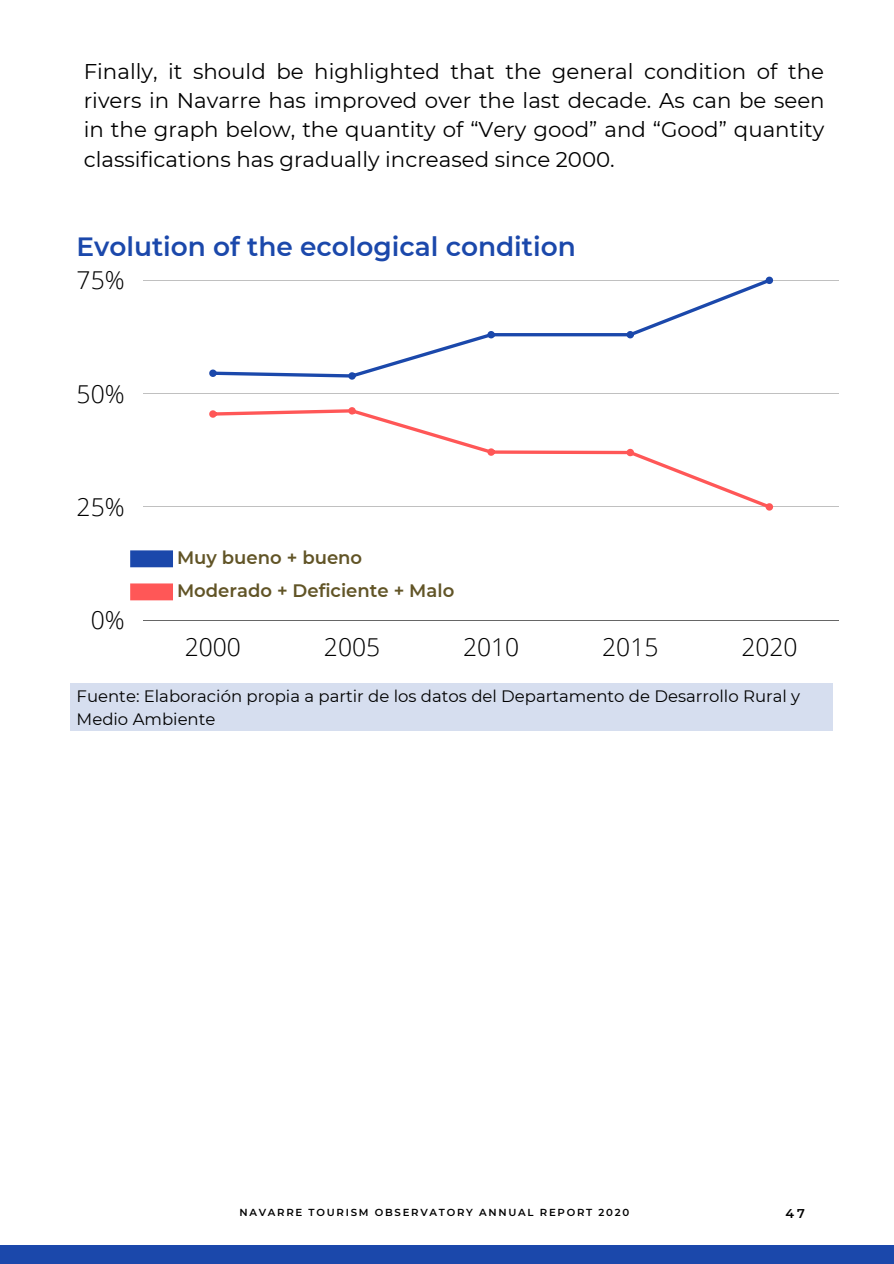
<style>
.page{position:relative;width:894px;height:1264px;background:#fff}
.page>*{position:absolute;margin:0;border:0;box-sizing:border-box;transform-origin:0 0}
.t1{font:600 26.4px "Montserrat";color:#1b48ab}
.t2{font:300 24.6px "Open Sans";color:#000}
.t3{font:21.3px/29.2px "Montserrat";color:#000;text-align:justify}
.t4{font:600 18px "Montserrat";color:#615426}
.t5{font:16.5px/22.5px "Montserrat";color:#000}
.t6{font:600 12.75px "Montserrat";color:#000}
.t7{font:600 10.2px "Montserrat";letter-spacing:.17em;color:#000}
</style>
<div class="page">
<div style="left:0;top:1244px;width:893px;height:19px;background:#1b48ab"></div>
<div style="left:70px;top:683px;width:762px;height:48px;background:#d6deef"></div>
<hr style="left:143px;top:280px;width:695px;height:1px;background:#000">
<hr style="left:143px;top:393px;width:695px;height:1px;background:#000">
<hr style="left:143px;top:506px;width:695px;height:1px;background:#000">
<hr style="left:143px;top:620px;width:695px;height:1px;background:#000">
<svg style="left:209px;top:276px;width:563px;height:103px"></svg>
<svg style="left:209px;top:407px;width:563px;height:103px"></svg>
<div style="left:131px;top:551px;width:41px;height:15px;background:#1b48ab"></div>
<hr style="left:132px;top:565px;width:39px;height:2px;background:#1b48ab">
<svg style="left:171px;top:550px;width:2px;height:17px"></svg>
<svg style="left:130px;top:550px;width:2px;height:17px"></svg>
<hr style="left:132px;top:550px;width:39px;height:2px;background:#1b48ab">
<div style="left:131px;top:584px;width:41px;height:15px;background:#ff5757"></div>
<hr style="left:132px;top:598px;width:39px;height:2px;background:#ff5757">
<svg style="left:171px;top:583px;width:2px;height:17px"></svg>
<svg style="left:130px;top:583px;width:2px;height:17px"></svg>
<hr style="left:132px;top:583px;width:39px;height:2px;background:#ff5757">
<p class="t3" style="left:84px;top:57px;width:742px">Finally, it should be highlighted that the general condition of the rivers in Navarre has improved over the last decade. As can be seen in the graph below, the quantity of “Very good” and “Good” quantity classifications has gradually increased since 2000.</p>
<p class="t1" style="left:77px;top:230px;width:500px">Evolution of the ecological condition</p>
<p class="t2" style="left:77px;top:263px;width:49px">75%</p>
<p class="t2" style="left:77px;top:376px;width:49px">50%</p>
<p class="t2" style="left:77px;top:490px;width:49px">25%</p>
<p class="t2" style="left:91px;top:603px;width:35px">0%</p>
<p class="t4" style="left:177px;top:547px;width:187px">Muy bueno + bueno</p>
<p class="t4" style="left:177px;top:580px;width:279px">Moderado + Deficiente + Malo</p>
<p class="t2" style="left:185px;top:629px;width:58px">2000</p>
<p class="t2" style="left:324px;top:629px;width:58px">2005</p>
<p class="t2" style="left:463px;top:629px;width:58px">2010</p>
<p class="t2" style="left:602px;top:629px;width:58px">2015</p>
<p class="t2" style="left:741px;top:629px;width:58px">2020</p>
<p class="t5" style="left:77px;top:685px;width:725px">Fuente: Elaboración propia a partir de los datos del Departamento de Desarrollo Rural y<br>Medio Ambiente</p>
<p class="t7" style="left:239px;top:1205px;width:391px">NAVARRE TOURISM OBSERVATORY ANNUAL REPORT 2020</p>
<p class="t6" style="left:785px;top:1205px;width:21px">47</p>
</div>
